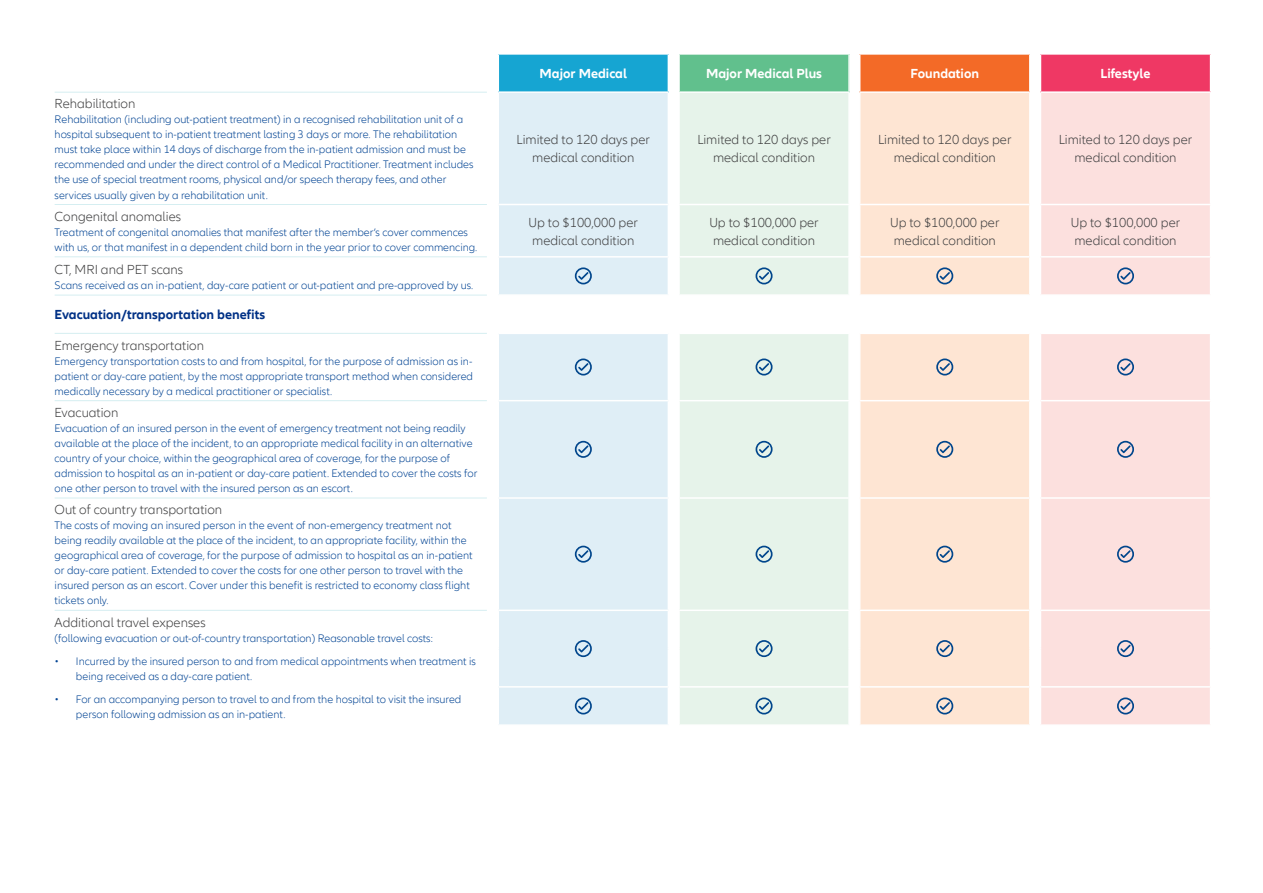
<style>
.page{position:relative;width:1263px;height:893px;background:#fff}
.page>*{position:absolute;margin:0;border:0;box-sizing:border-box;transform-origin:0 0}
.t1{font:300 13.5px/18px "Allianz Neo";color:#3e3e3f;text-align:center}
.t2{font:700 13.5px "Allianz Neo";color:#fff}
.t3{font:700 13.5px "Allianz Neo";color:#003186}
.t4{font:300 11.25px/15px "Allianz Neo";color:#004393}
</style>
<div class="page">
<div style="left:498px;top:54px;width:170px;height:38px;background:#16a5d2"></div>
<div style="left:679px;top:54px;width:170px;height:38px;background:#61c08d"></div>
<div style="left:860px;top:54px;width:170px;height:38px;background:#f36a27"></div>
<div style="left:1040px;top:54px;width:170px;height:38px;background:#ef3864"></div>
<div style="left:499px;top:93px;width:169px;height:631px;background:#dfeef6"></div>
<div style="left:680px;top:93px;width:168px;height:631px;background:#e6f3ea"></div>
<div style="left:860px;top:93px;width:169px;height:631px;background:#fee5d3"></div>
<div style="left:1041px;top:93px;width:169px;height:631px;background:#fce0de"></div>
<hr style="left:498px;top:91px;width:170px;height:2px;background:#fff">
<hr style="left:679px;top:91px;width:170px;height:2px;background:#fff">
<hr style="left:498px;top:294px;width:170px;height:2px;background:#fff">
<hr style="left:679px;top:294px;width:170px;height:2px;background:#fff">
<hr style="left:498px;top:610px;width:170px;height:1px;background:#fff">
<hr style="left:679px;top:610px;width:170px;height:1px;background:#fff">
<hr style="left:498px;top:53px;width:170px;height:2px;background:#fff">
<hr style="left:497px;top:55px;width:2px;height:36px;background:#fff">
<hr style="left:679px;top:53px;width:170px;height:2px;background:#fff">
<hr style="left:678px;top:55px;width:2px;height:36px;background:#fff">
<hr style="left:848px;top:55px;width:2px;height:36px;background:#fff">
<hr style="left:860px;top:53px;width:170px;height:2px;background:#fff">
<hr style="left:1029px;top:55px;width:1px;height:36px;background:#fff">
<hr style="left:1040px;top:53px;width:171px;height:2px;background:#fff">
<hr style="left:1040px;top:55px;width:1px;height:36px;background:#fff">
<hr style="left:860px;top:91px;width:170px;height:2px;background:#fff">
<hr style="left:1040px;top:91px;width:171px;height:2px;background:#fff">
<hr style="left:498px;top:204px;width:170px;height:1px;background:#fff">
<hr style="left:679px;top:204px;width:170px;height:1px;background:#fff">
<hr style="left:860px;top:204px;width:170px;height:1px;background:#fff">
<hr style="left:1040px;top:204px;width:171px;height:1px;background:#fff">
<hr style="left:498px;top:256px;width:170px;height:2px;background:#fff">
<hr style="left:679px;top:256px;width:170px;height:2px;background:#fff">
<hr style="left:860px;top:256px;width:170px;height:2px;background:#fff">
<hr style="left:1040px;top:256px;width:171px;height:2px;background:#fff">
<hr style="left:498px;top:333px;width:170px;height:1px;background:#fff">
<hr style="left:679px;top:333px;width:170px;height:1px;background:#fff">
<svg style="left:860px;top:294px;width:350px;height:40px"></svg>
<hr style="left:1040px;top:333px;width:171px;height:1px;background:#fff">
<hr style="left:498px;top:400px;width:170px;height:1px;background:#fff">
<hr style="left:679px;top:400px;width:170px;height:1px;background:#fff">
<hr style="left:860px;top:400px;width:170px;height:1px;background:#fff">
<hr style="left:1040px;top:400px;width:171px;height:1px;background:#fff">
<hr style="left:498px;top:497px;width:170px;height:2px;background:#fff">
<hr style="left:679px;top:497px;width:170px;height:2px;background:#fff">
<hr style="left:860px;top:497px;width:170px;height:2px;background:#fff">
<hr style="left:1040px;top:497px;width:171px;height:2px;background:#fff">
<hr style="left:860px;top:610px;width:170px;height:1px;background:#fff">
<hr style="left:1040px;top:610px;width:171px;height:1px;background:#fff">
<hr style="left:498px;top:686px;width:170px;height:2px;background:#fff">
<hr style="left:679px;top:686px;width:170px;height:2px;background:#fff">
<hr style="left:860px;top:686px;width:170px;height:2px;background:#fff">
<hr style="left:1040px;top:686px;width:171px;height:2px;background:#fff">
<hr style="left:55px;top:92px;width:432px;height:1px;background:#d5eef1">
<hr style="left:55px;top:204px;width:432px;height:1px;background:#d5eef1">
<hr style="left:55px;top:256px;width:432px;height:1px;background:#d5eef1">
<hr style="left:55px;top:295px;width:432px;height:1px;background:#d5eef1">
<hr style="left:55px;top:333px;width:432px;height:1px;background:#d5eef1">
<hr style="left:55px;top:400px;width:432px;height:1px;background:#d5eef1">
<hr style="left:55px;top:498px;width:432px;height:1px;background:#d5eef1">
<hr style="left:55px;top:610px;width:432px;height:1px;background:#d5eef1">
<svg style="left:575px;top:267px;width:17px;height:17px"></svg>
<svg style="left:755px;top:267px;width:17px;height:17px"></svg>
<svg style="left:936px;top:267px;width:17px;height:17px"></svg>
<svg style="left:1117px;top:267px;width:17px;height:17px"></svg>
<svg style="left:575px;top:358px;width:17px;height:17px"></svg>
<svg style="left:755px;top:358px;width:17px;height:17px"></svg>
<svg style="left:936px;top:358px;width:17px;height:17px"></svg>
<svg style="left:1117px;top:358px;width:17px;height:17px"></svg>
<svg style="left:575px;top:441px;width:17px;height:17px"></svg>
<svg style="left:755px;top:441px;width:17px;height:17px"></svg>
<svg style="left:936px;top:441px;width:17px;height:17px"></svg>
<svg style="left:1117px;top:441px;width:17px;height:17px"></svg>
<svg style="left:575px;top:546px;width:17px;height:17px"></svg>
<svg style="left:755px;top:546px;width:17px;height:17px"></svg>
<svg style="left:936px;top:546px;width:17px;height:17px"></svg>
<svg style="left:1117px;top:546px;width:17px;height:17px"></svg>
<svg style="left:575px;top:640px;width:17px;height:17px"></svg>
<svg style="left:755px;top:640px;width:17px;height:17px"></svg>
<svg style="left:936px;top:640px;width:17px;height:17px"></svg>
<svg style="left:1117px;top:640px;width:17px;height:17px"></svg>
<svg style="left:575px;top:697px;width:17px;height:17px"></svg>
<svg style="left:755px;top:697px;width:17px;height:17px"></svg>
<svg style="left:936px;top:697px;width:17px;height:17px"></svg>
<svg style="left:1117px;top:697px;width:17px;height:17px"></svg>
<p class="t1" style="left:55px;top:95px;width:82px">Rehabilitation</p>
<p class="t4" style="left:55px;top:113px;width:420px">Rehabilitation (including out-patient treatment) in a recognised rehabilitation unit of a hospital subsequent to in-patient treatment lasting 3 days or more. The rehabilitation must take place within 14 days of discharge from the in-patient admission and must be recommended and under the direct control of a Medical Practitioner. Treatment includes the use of special treatment rooms, physical and/or speech therapy fees, and other services usually given by a rehabilitation unit.</p>
<p class="t2" style="left:540px;top:66px;width:89px">Major Medical</p>
<p class="t2" style="left:706px;top:66px;width:118px">Major Medical Plus</p>
<p class="t2" style="left:910px;top:66px;width:70px">Foundation</p>
<p class="t2" style="left:1100px;top:66px;width:52px">Lifestyle</p>
<p class="t1" style="left:517px;top:131px;width:135px">Limited to 120 days per medical condition</p>
<p class="t1" style="left:697px;top:131px;width:135px">Limited to 120 days per medical condition</p>
<p class="t1" style="left:878px;top:131px;width:135px">Limited to 120 days per medical condition</p>
<p class="t1" style="left:1059px;top:131px;width:135px">Limited to 120 days per medical condition</p>
<p class="t1" style="left:55px;top:208px;width:128px">Congenital anomalies</p>
<p class="t4" style="left:55px;top:225px;width:424px">Treatment of congenital anomalies that manifest after the member’s cover commences with us, or that manifest in a dependent child born in the year prior to cover commencing.</p>
<p class="t1" style="left:529px;top:214px;width:111px;text-align:left">Up to $100,000 per medical condition</p>
<p class="t1" style="left:709px;top:214px;width:111px;text-align:left">Up to $100,000 per medical condition</p>
<p class="t1" style="left:890px;top:214px;width:111px;text-align:left">Up to $100,000 per medical condition</p>
<p class="t1" style="left:1071px;top:214px;width:111px;text-align:left">Up to $100,000 per medical condition</p>
<p class="t1" style="left:55px;top:260px;width:130px">CT, MRI and PET scans</p>
<p class="t4" style="left:55px;top:278px;width:420px">Scans received as an in-patient, day-care patient or out-patient and pre-approved by us.</p>
<p class="t3" style="left:55px;top:307px;width:212px">Evacuation/transportation benefits</p>
<p class="t1" style="left:55px;top:337px;width:151px">Emergency transportation</p>
<p class="t4" style="left:55px;top:354px;width:420px;text-align:justify">Emergency transportation costs to and from hospital, for the purpose of admission as in&shy;patient or day-care patient, by the most appropriate transport method when considered medically necessary by a medical practitioner or specialist.</p>
<p class="t1" style="left:55px;top:404px;width:65px">Evacuation</p>
<p class="t4" style="left:55px;top:421px;width:424px">Evacuation of an insured person in the event of emergency treatment not being readily available at the place of the incident, to an appropriate medical facility in an alternative country of your choice, within the geographical area of coverage, for the purpose of admission to hospital as an in-patient or day-care patient. Extended to cover the costs for one other person to travel with the insured person as an escort.</p>
<p class="t1" style="left:55px;top:501px;width:169px">Out of country transportation</p>
<p class="t4" style="left:55px;top:518px;width:420px">The costs of moving an insured person in the event of non-emergency treatment not being readily available at the place of the incident, to an appropriate facility, within the geographical area of coverage, for the purpose of admission to hospital as an in-patient or day-care patient. Extended to cover the costs for one other person to travel with the insured person as an escort. Cover under this benefit is restricted to economy class flight tickets only.</p>
<p class="t1" style="left:55px;top:614px;width:152px">Additional travel expenses</p>
<p class="t4" style="left:55px;top:631px;width:380px">(following evacuation or out-of-country transportation) Reasonable travel costs:</p>
<p class="t4" style="left:76px;top:654px;width:401px;text-indent:-21px">• Incurred by the insured person to and from medical appointments when treatment is being received as a day-care patient.</p>
<p class="t4" style="left:76px;top:692px;width:387px;text-indent:-21px">• For an accompanying person to travel to and from the hospital to visit the insured person following admission as an in-patient.</p>
</div>
